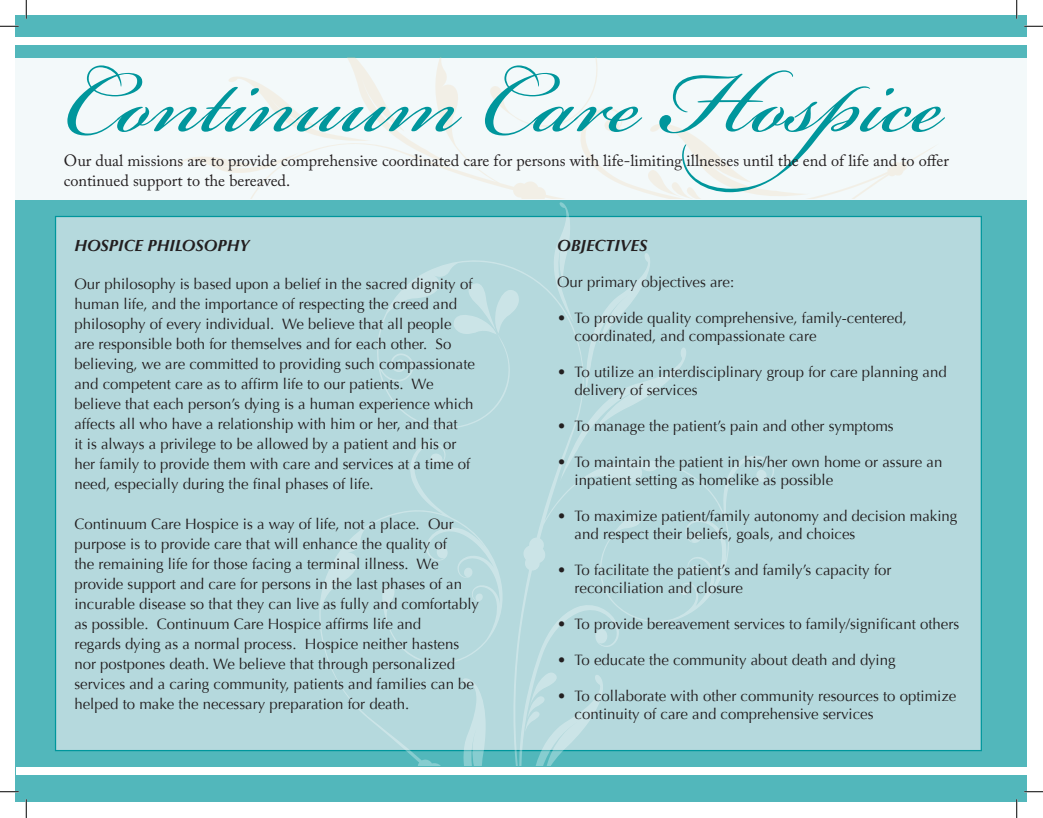
<style>
.page{position:relative;width:1043px;height:818px;background:#fff}
.page>*{position:absolute;margin:0;border:0;box-sizing:border-box;transform-origin:0 0}
.t1{font:140px "Bickham Script Pro";color:#00969c}
.t2{font:16.25px/19.5px "Adobe Caslon Pro";color:#231f20}
.t3{font:italic 700 16.25px "Optima";color:#231f20}
.t4{font:15px/20px "Optima";color:#231f20}
</style>
<div class="page">
<div style="left:16px;top:16px;width:1011px;height:786px;background:#52b7bb"></div>
<div style="left:55px;top:216px;width:926px;height:535px;background:#b5d9dd;border:1px solid #00969c"></div>
<svg style="left:319px;top:260px;width:455px;height:505px"></svg>
<div style="left:15px;top:38px;width:1012px;height:7px;background:#fff"></div>
<div style="left:16px;top:58px;width:1011px;height:141px;background:#f3f9fa"></div>
<svg style="left:178px;top:157px;width:43px;height:13px"></svg>
<svg style="left:550px;top:198px;width:259px;height:283px"></svg>
<svg style="left:221px;top:58px;width:714px;height:140px"></svg>
<div style="left:17px;top:767px;width:1011px;height:7px;background:#fff"></div>
<svg style="left:0;top:25px;width:19px;height:2px"></svg>
<svg style="left:1024px;top:25px;width:18px;height:2px"></svg>
<svg style="left:0;top:790px;width:19px;height:2px"></svg>
<svg style="left:1024px;top:791px;width:18px;height:1px"></svg>
<svg style="left:25px;top:0;width:2px;height:19px"></svg>
<svg style="left:25px;top:799px;width:2px;height:19px"></svg>
<svg style="left:1015px;top:0;width:2px;height:19px"></svg>
<svg style="left:1016px;top:799px;width:1px;height:19px"></svg>
<h1 class="t1" style="left:64px;top:0;width:946px">Continuum Care Hospice</h1>
<p class="t2" style="left:64px;top:151px;width:886px">Our dual missions are to provide comprehensive coordinated care for persons with life-limiting illnesses until the end of life and to offer continued support to the bereaved.</p>
<p class="t3" style="left:74px;top:236px;width:176px">HOSPICE PHILOSOPHY</p>
<p class="t4" style="left:74px;top:274px;width:402px">Our philosophy is based upon a belief in the sacred dignity of human life, and the importance of respecting the creed and philosophy of every individual. We believe that all people are responsible both for themselves and for each other. So believing, we are committed to providing such compassionate and competent care as to affirm life to our patients. We believe that each person’s dying is a human experience which affects all who have a relationship with him or her, and that<br>it is always a privilege to be allowed by a patient and his or her family to provide them with care and services at a time of need, especially during the final phases of life.</p>
<p class="t4" style="left:74px;top:514px;width:406px">Continuum Care Hospice is a way of life, not a place. Our purpose is to provide care that will enhance the quality of<br>the remaining life for those facing a terminal illness. We provide support and care for persons in the last phases of an incurable disease so that they can live as fully and comfortably as possible. Continuum Care Hospice affirms life and<br>regards dying as a normal process. Hospice neither hastens nor postpones death. We believe that through personalized services and a caring community, patients and families can be helped to make the necessary preparation for death.</p>
<p class="t3" style="left:557px;top:236px;width:83px">OBJECTIVES</p>
<p class="t4" style="left:557px;top:272px;width:179px">Our primary objectives are:</p>
<p class="t4" style="left:574px;top:309px;width:334px;line-height:18px;text-indent:-18px">• To provide quality comprehensive, family-centered, coordinated, and compassionate care</p>
<p class="t4" style="left:574px;top:363px;width:373px;line-height:18px;text-indent:-18px">• To utilize an interdisciplinary group for care planning and delivery of services</p>
<p class="t4" style="left:557px;top:416px;width:338px">• To manage the patient’s pain and other symptoms</p>
<p class="t4" style="left:574px;top:453px;width:369px;line-height:18px;text-indent:-18px">• To maintain the patient in his/her own home or assure an inpatient setting as homelike as possible</p>
<p class="t4" style="left:574px;top:507px;width:384px;line-height:18px;text-indent:-18px">• To maximize patient/family autonomy and decision making and respect their beliefs, goals, and choices</p>
<p class="t4" style="left:574px;top:561px;width:318px;line-height:18px;text-indent:-18px">• To facilitate the patient’s and family’s capacity for reconciliation and closure</p>
<p class="t4" style="left:557px;top:614px;width:403px">• To provide bereavement services to family/significant others</p>
<p class="t4" style="left:557px;top:650px;width:340px">• To educate the community about death and dying</p>
<p class="t4" style="left:574px;top:687px;width:383px;line-height:18px;text-indent:-18px">• To collaborate with other community resources to optimize continuity of care and comprehensive services</p>
</div>
